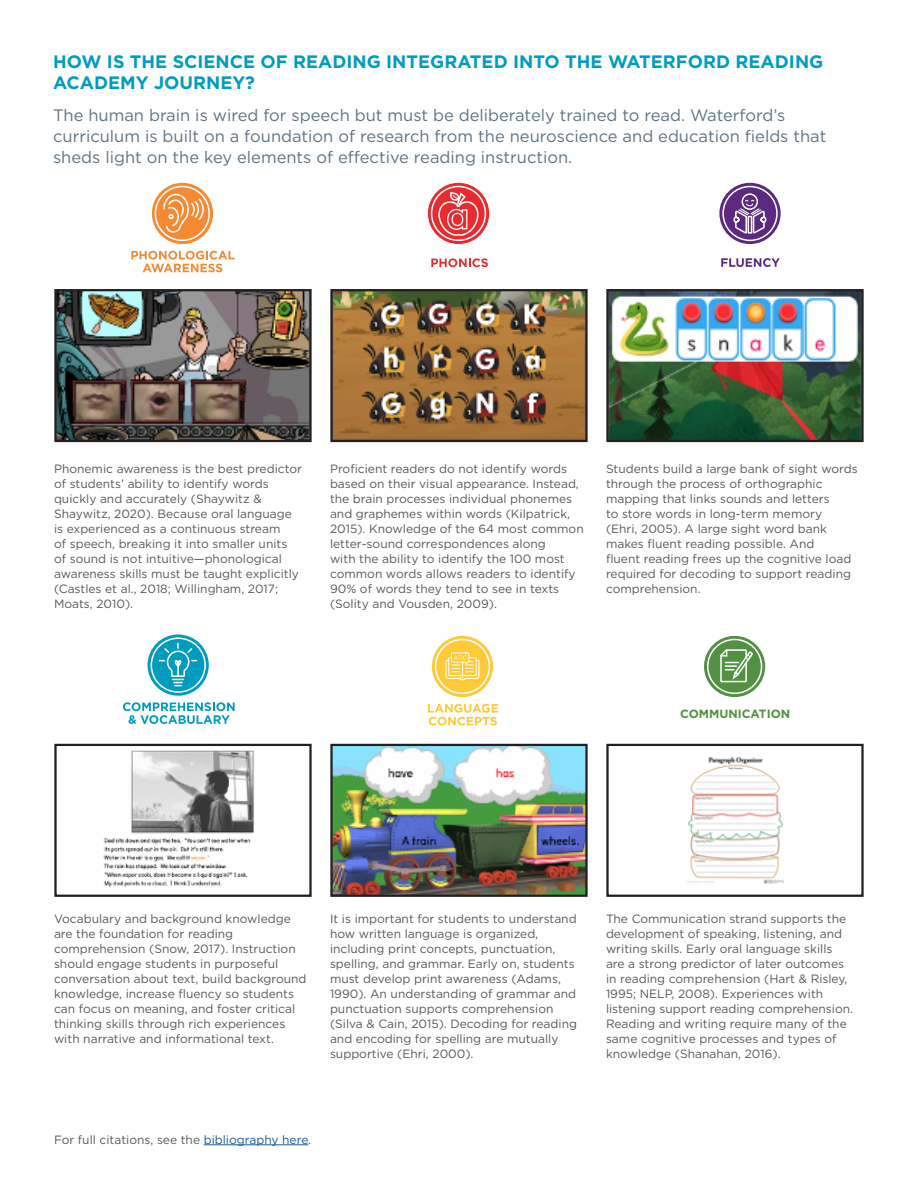
<style>
.page{position:relative;width:918px;height:1188px;background:#fff}
.page>*{position:absolute;margin:0;border:0;box-sizing:border-box;transform-origin:0 0}
.t1{font:700 18px/21px "Gotham";color:#009cc2}
.t2{font:16.5px/21px "Gotham";color:#5f7383}
.t3{font:12px/15px "Gotham";color:#57585a}
.t4{font:700 11.85px "Gotham";color:#529142}
.s1{color:#175d9e}
</style>
<div class="page">
<img style="left:57px;top:292px;width:252px;height:147px">
<div style="left:54px;top:289px;width:258px;height:153px;border:2px solid #231f20"></div>
<img style="left:333px;top:292px;width:252px;height:147px">
<div style="left:330px;top:289px;width:258px;height:153px;border:2px solid #231f20"></div>
<img style="left:609px;top:292px;width:252px;height:147px">
<div style="left:606px;top:289px;width:258px;height:153px;border:2px solid #231f20"></div>
<hr style="left:204px;top:1144px;width:104px;height:1px;background:#175d9e">
<img style="left:333px;top:747px;width:252px;height:147px">
<div style="left:330px;top:744px;width:258px;height:153px;border:2px solid #231f20"></div>
<img style="left:687px;top:757px;width:97px;height:127px">
<div style="left:606px;top:744px;width:258px;height:153px;border:2px solid #231f20"></div>
<img style="left:103px;top:750px;width:151px;height:137px">
<div style="left:54px;top:744px;width:258px;height:153px;border:2px solid #231f20"></div>
<svg style="left:152px;top:183px;width:61px;height:61px"></svg>
<div style="left:155px;top:186px;width:55px;height:55px;border:2px solid #fff;border-radius:50%"></div>
<svg style="left:162px;top:193px;width:43px;height:42px;background:#f6a05a"></svg>
<svg style="left:131px;top:251px;width:104px;height:21px"></svg>
<svg style="left:428px;top:183px;width:61px;height:61px"></svg>
<div style="left:431px;top:186px;width:55px;height:55px;border:2px solid #fff;border-radius:50%"></div>
<svg style="left:431px;top:258px;width:57px;height:9px"></svg>
<svg style="left:433px;top:191px;width:49px;height:51px;background:#ee6366"></svg>
<svg style="left:719px;top:183px;width:62px;height:61px"></svg>
<svg style="left:721px;top:258px;width:59px;height:9px"></svg>
<svg style="left:722px;top:185px;width:56px;height:57px"></svg>
<svg style="left:148px;top:634px;width:61px;height:62px"></svg>
<div style="left:151px;top:637px;width:55px;height:56px;border:2px solid #fff;border-radius:50%"></div>
<svg style="left:158px;top:642px;width:40px;height:45px;background:#29abc9"></svg>
<svg style="left:123px;top:702px;width:112px;height:22px"></svg>
<svg style="left:704px;top:635px;width:62px;height:63px"></svg>
<svg style="left:428px;top:704px;width:70px;height:22px"></svg>
<svg style="left:431px;top:635px;width:62px;height:63px"></svg>
<p class="t1" style="left:53px;top:51px;width:772px">HOW IS THE SCIENCE OF READING INTEGRATED INTO THE WATERFORD READING<br>ACADEMY JOURNEY?</p>
<p class="t2" style="left:53px;top:105px;width:775px">The human brain is wired for speech but must be deliberately trained to read. Waterford’s curriculum is built on a foundation of research from the neuroscience and education fields that sheds light on the key elements of effective reading instruction.</p>
<p class="t3" style="left:54px;top:461px;width:250px">Phonemic awareness is the best predictor of students’ ability to identify words quickly and accurately (Shaywitz &amp; Shaywitz, 2020). Because oral language is experienced as a continuous stream<br>of speech, breaking it into smaller units of sound is not intuitive—phonological awareness skills must be taught explicitly (Castles et al., 2018; Willingham, 2017; Moats, 2010).</p>
<p class="t3" style="left:330px;top:461px;width:255px">Proficient readers do not identify words based on their visual appearance. Instead, the brain processes individual phonemes and graphemes within words (Kilpatrick, 2015). Knowledge of the 64 most common letter-sound correspondences along<br>with the ability to identify the 100 most common words allows readers to identify 90% of words they tend to see in texts (Solity and Vousden, 2009).</p>
<p class="t3" style="left:606px;top:461px;width:253px">Students build a large bank of sight words through the process of orthographic mapping that links sounds and letters<br>to store words in long-term memory<br>(Ehri, 2005). A large sight word bank makes fluent reading possible. And<br>fluent reading frees up the cognitive load required for decoding to support reading comprehension.</p>
<p class="t4" style="left:680px;top:706px;width:112px">COMMUNICATION</p>
<p class="t3" style="left:54px;top:911px;width:254px">Vocabulary and background knowledge are the foundation for reading comprehension (Snow, 2017). Instruction should engage students in purposeful conversation about text, build background knowledge, increase fluency so students can focus on meaning, and foster critical thinking skills through rich experiences with narrative and informational text.</p>
<p class="t3" style="left:330px;top:911px;width:249px">It is important for students to understand how written language is organized, including print concepts, punctuation, spelling, and grammar. Early on, students must develop print awareness (Adams, 1990). An understanding of grammar and punctuation supports comprehension (Silva &amp; Cain, 2015). Decoding for reading and encoding for spelling are mutually supportive (Ehri, 2000).</p>
<p class="t3" style="left:54px;top:1132px;width:259px">For full citations, see the <span class="s1">bibliography here</span>.</p>
<p class="t3" style="left:606px;top:911px;width:249px">The Communication strand supports the development of speaking, listening, and writing skills. Early oral language skills are a strong predictor of later outcomes in reading comprehension (Hart &amp; Risley, 1995; NELP, 2008). Experiences with listening support reading comprehension.<br>Reading and writing require many of the same cognitive processes and types of knowledge (Shanahan, 2016).</p>
</div>
